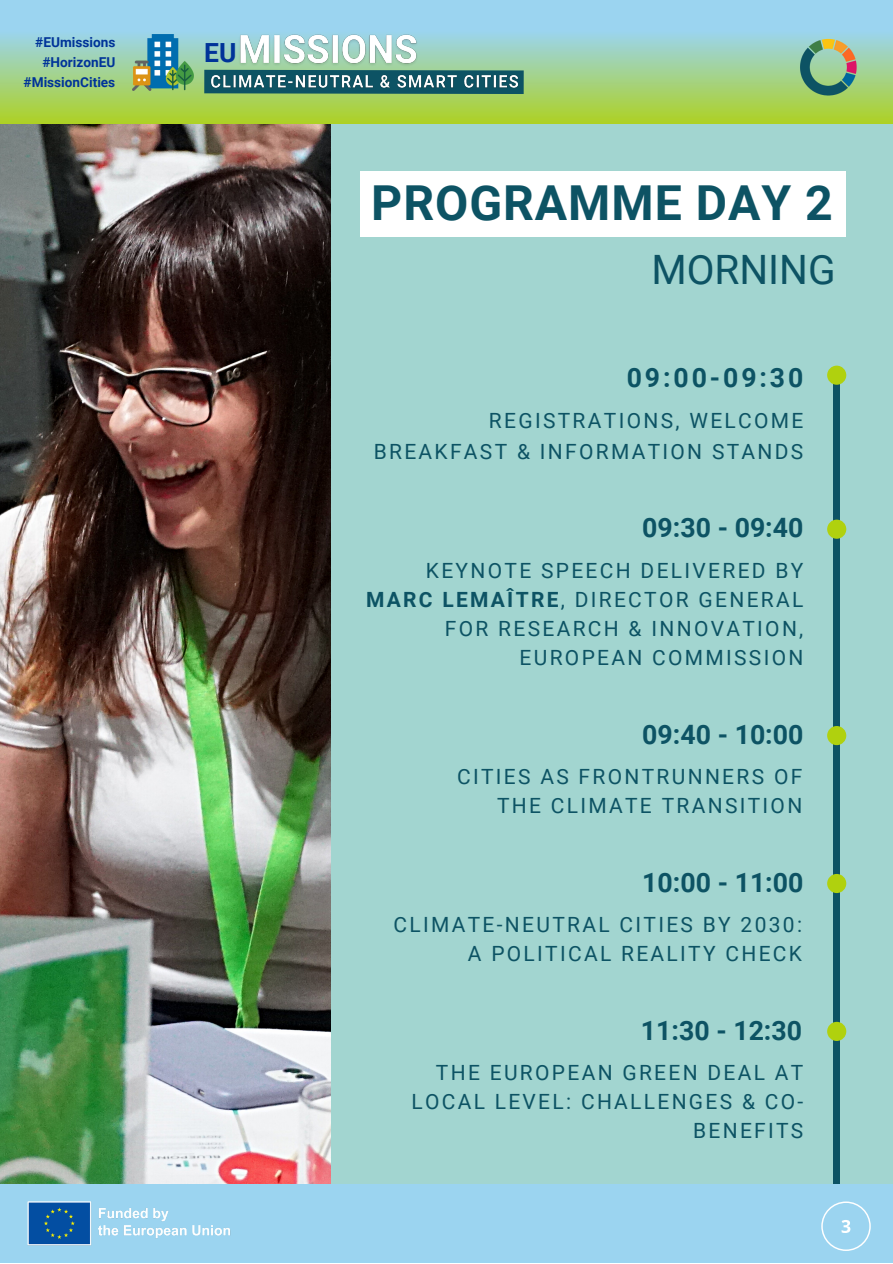
<style>
.page{position:relative;width:893px;height:1264px;background:#fff}
.page>*{position:absolute;margin:0;border:0;box-sizing:border-box;transform-origin:0 0}
.t1{font:700 48.15px "Roboto";letter-spacing:.02em;color:#0d5364}
.t2{font:40.5px "Roboto";color:#0d5364}
.t3{font:700 26.7px "Roboto";color:#0d5364}
.t4{font:700 26.55px "Roboto";letter-spacing:.11em;color:#0d5364}
.t5{font:700 26.4px "Roboto";color:#039}
.t6{font:21px/29.2px "Roboto";letter-spacing:.11em;color:#0d5364;text-align:right}
.t7{font:700 13.65px "Roboto";color:#039}
.s1{font-weight:700}
</style>
<div class="page">
<div style="left:0;top:0;width:892px;height:1262px;background:#a2d5d0"></div>
<div style="left:832px;top:375px;width:7px;height:825px;background:#0d5364"></div>
<div style="left:827px;top:365px;width:19px;height:20px;background:#b0d10e;border-radius:50%"></div>
<div style="left:827px;top:874px;width:19px;height:19px;background:#b0d10e;border-radius:50%"></div>
<img style="left:0;top:123px;width:330px;height:1061px">
<div style="left:827px;top:726px;width:19px;height:19px;background:#b0d10e;border-radius:50%"></div>
<div style="left:360px;top:171px;width:485px;height:66px;background:#fff"></div>
<div style="left:0;top:1184px;width:892px;height:78px;background:#9bd4f0"></div>
<svg style="left:821px;top:1201px;width:49px;height:49px"></svg>
<img style="left:27px;top:1201px;width:204px;height:45px">
<div style="left:827px;top:519px;width:19px;height:19px;background:#b0d10e;border-radius:50%"></div>
<img style="left:0;top:0;width:892px;height:123px">
<div style="left:827px;top:1021px;width:19px;height:19px;background:#b0d10e;border-radius:50%"></div>
<svg style="left:181px;top:58px;width:366px;height:48px;background:#a2cf70"></svg>
<img style="left:133px;top:34px;width:61px;height:57px">
<img style="left:233px;top:24px;width:190px;height:46px">
<img style="left:208px;top:70px;width:313px;height:24px">
<img style="left:788px;top:27px;width:79px;height:79px">
<p class="t7" style="left:35px;top:34px;width:82px">#EUmissions</p>
<p class="t7" style="left:42px;top:54px;width:74px">#HorizonEU</p>
<p class="t7" style="left:24px;top:74px;width:93px">#MissionCities</p>
<p class="t5" style="left:204px;top:38px;width:34px">EU</p>
<p class="t1" style="left:371px;top:176px;width:463px">PROGRAMME DAY 2</p>
<p class="t2" style="left:651px;top:246px;width:186px">MORNING</p>
<p class="t4" style="left:626px;top:362px;width:178px">09:00-09:30</p>
<p class="t6" style="left:374px;top:406px;width:431px;line-height:30.3px">REGISTRATIONS, WELCOME<br>BREAKFAST &amp; INFORMATION STANDS</p>
<p class="t3" style="left:642px;top:512px;width:163px">09:30 - 09:40</p>
<p class="t6" style="left:366px;top:556px;width:439px">KEYNOTE SPEECH DELIVERED BY<br><span class="s1">MARC LEMAÎTRE</span>, DIRECTOR GENERAL<br>FOR RESEARCH &amp; INNOVATION,<br>EUROPEAN COMMISSION</p>
<p class="t3" style="left:642px;top:719px;width:163px">09:40 - 10:00</p>
<p class="t6" style="left:457px;top:762px;width:347px">CITIES AS FRONTRUNNERS OF</p>
<p class="t6" style="left:497px;top:791px;width:307px">THE CLIMATE TRANSITION</p>
<p class="t3" style="left:642px;top:867px;width:163px">10:00 - 11:00</p>
<p class="t6" style="left:393px;top:910px;width:410px">CLIMATE-NEUTRAL CITIES BY 2030:<br>A POLITICAL REALITY CHECK</p>
<p class="t3" style="left:641px;top:1014px;width:163px">11:30 - 12:30</p>
<p class="t6" style="left:411px;top:1058px;width:393px">THE EUROPEAN GREEN DEAL AT<br>LOCAL LEVEL: CHALLENGES &amp; CO-<br>BENEFITS</p>
</div>
